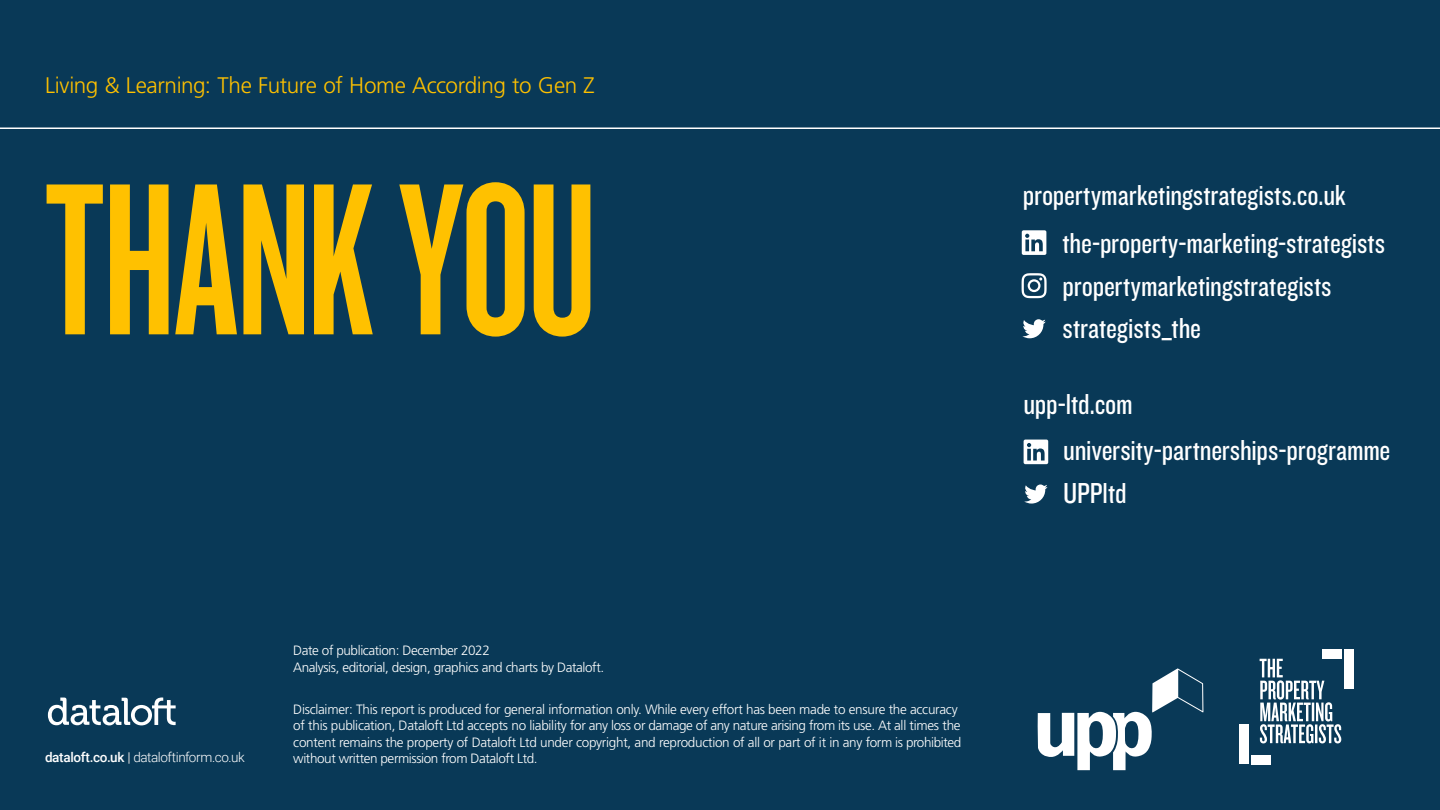
<style>
.page{position:relative;width:1440px;height:810px;background:#093957}
.page>*{position:absolute;margin:0;border:0;box-sizing:border-box;transform-origin:0 0}
.t1{font:225px "Knockout HTF47 Bantamweight";letter-spacing:-.01em;color:#ffc100}
.t2{font:30px/44.8px "Knockout HTF29 Junior Liteweight";letter-spacing:-.005em;color:#fff}
.t3{font:300 22.5px "Frutiger LT Std";letter-spacing:-.02em;color:#ffc100}
.t4{font:300 13.5px/16.5px "Frutiger LT Std";letter-spacing:-.02em;color:#fff}
.t5{font:300 13.5px "Roboto";letter-spacing:-.03em;color:#fff}
.s1{font-weight:500}
.s2{font-weight:400;color:#dbdbdb}
</style>
<div class="page">
<svg style="left:1022px;top:230px;width:24px;height:25px"></svg>
<svg style="left:1024px;top:440px;width:24px;height:24px"></svg>
<svg style="left:1022px;top:273px;width:25px;height:25px"></svg>
<svg style="left:1022px;top:319px;width:24px;height:19px"></svg>
<svg style="left:1024px;top:485px;width:24px;height:19px"></svg>
<svg style="left:48px;top:697px;width:128px;height:28px"></svg>
<svg style="left:1038px;top:668px;width:165px;height:102px"></svg>
<svg style="left:1260px;top:659px;width:81px;height:84px"></svg>
<div style="left:1239px;top:724px;width:9px;height:40px;background:#fff"></div>
<div style="left:1251px;top:755px;width:20px;height:9px;background:#fff"></div>
<div style="left:1344px;top:649px;width:9px;height:40px;background:#fff"></div>
<div style="left:1322px;top:649px;width:20px;height:10px;background:#fff"></div>
<hr style="left:0;top:128px;width:1440px;height:1px;background:#fff">
<h3 class="t3" style="left:45px;top:73px;width:551px">Living &amp; Learning: The Future of Home According to Gen Z</h3>
<h1 class="t1" style="left:45px;top:148px;width:553px">THANK YOU</h1>
<p class="t5" style="left:45px;top:748px;width:201px"><span class="s1">dataloft.co.uk</span> <span class="s2">|</span> dataloftinform.co.uk</p>
<p class="t4" style="left:293px;top:642px;width:312px">Date of publication: December 2022<br>Analysis, editorial, design, graphics and charts by Dataloft.</p>
<p class="t4" style="left:293px;top:701px;width:670px">Disclaimer: This report is produced for general information only. While every effort has been made to ensure the accuracy of this publication, Dataloft Ltd accepts no liability for any loss or damage of any nature arising from its use. At all times the content remains the property of Dataloft Ltd under copyright, and reproduction of all or part of it in any form is prohibited without written permission from Dataloft Ltd.</p>
<h2 class="t2" style="left:1063px;top:172px;width:324px;line-height:47.9px;text-indent:-40px">propertymarketingstrategists.co.uk the-property-marketing-strategists</h2>
<h2 class="t2" style="left:1063px;top:266px;width:271px;line-height:41.8px">propertymarketingstrategists strategists_the</h2>
<h2 class="t2" style="left:1063px;top:382px;width:329px;text-indent:-40px">upp-ltd.com university-partnerships-programme<br>UPPltd</h2>
</div>
